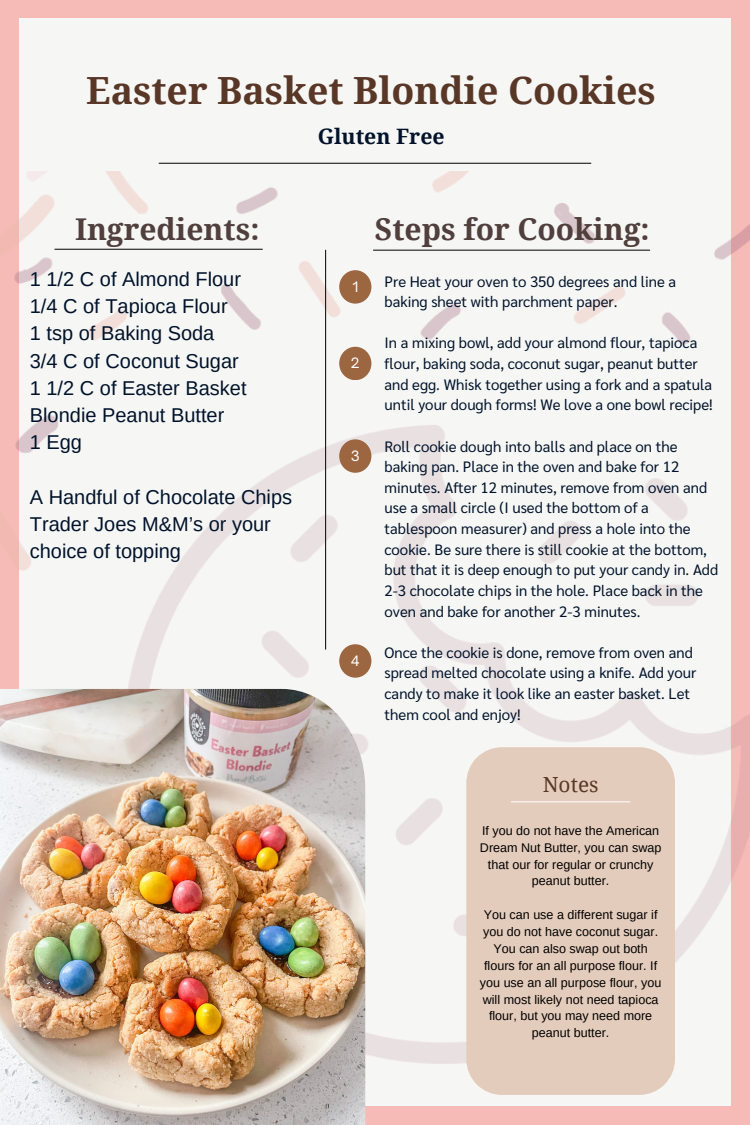
<style>
.page{position:relative;width:750px;height:1125px;background:#f6bbb7}
.page>*{position:absolute;margin:0;border:0;box-sizing:border-box;transform-origin:0 0}
.t1{font:700 37.5px "Droid Serif";color:#593727}
.t2{font:700 30px "Droid Serif";color:#503f3c}
.t3{font:700 21.25px "Droid Serif";color:#00132b}
.t4{font:20.88px "Droid Serif";color:#593727}
.t5{font:20px/27.2px "Arimo";color:#00132b}
.t6{font:15px/20.6px "Sarabun";color:#00132b}
.t7{font:13.75px "Open Sauce One";color:#fff}
.t8{font:12.5px/16.9px "Arimo";color:#000;text-align:center}
</style>
<div class="page">
<div style="left:19px;top:19px;width:712px;height:1087px;background:#f6f6f4"></div>
<img style="left:14px;top:171px;width:736px;height:936px">
<div style="left:339px;top:270px;width:32px;height:34px;background:#9c6641;border-radius:50%"></div>
<div style="left:339px;top:347px;width:32px;height:33px;background:#9c6641;border-radius:50%"></div>
<div style="left:339px;top:439px;width:32px;height:34px;background:#9c6641;border-radius:50%"></div>
<hr style="left:325px;top:250px;width:1px;height:399px;background:#000">
<img style="left:0;top:689px;width:365px;height:436px">
<hr style="left:159px;top:163px;width:432px;height:1px;background:#000">
<hr style="left:55px;top:249px;width:207px;height:1px;background:#000">
<hr style="left:373px;top:250px;width:277px;height:1px;background:#000">
<div style="left:466px;top:747px;width:209px;height:348px;background:#e4ccbc"></div>
<hr style="left:511px;top:801px;width:119px;height:1px;background:#fff">
<div style="left:339px;top:644px;width:32px;height:34px;background:#9c6641;border-radius:50%"></div>
<h4 class="t1" style="left:86px;top:69px;width:571px">Easter Basket Blondie Cookies</h4>
<p class="t3" style="left:318px;top:124px;width:128px">Gluten Free</p>
<p class="t2" style="left:75px;top:212px;width:186px">Ingredients:</p>
<p class="t2" style="left:375px;top:212px;width:276px">Steps for Cooking:</p>
<p class="t6" style="left:385px;top:270px;width:293px">Pre Heat your oven to 350 degrees and line a baking sheet with parchment paper.</p>
<p class="t6" style="left:385px;top:332px;width:330px">In a mixing bowl, add your almond flour, tapioca flour, baking soda, coconut sugar, peanut butter and egg. Whisk together using a fork and a spatula until your dough forms! We love a one bowl recipe!</p>
<p class="t6" style="left:385px;top:435px;width:335px">Roll cookie dough into balls and place on the baking pan. Place in the oven and bake for 12 minutes. After 12 minutes, remove from oven and use a small circle (I used the bottom of a tablespoon measurer) and press a hole into the cookie. Be sure there is still cookie at the bottom, but that it is deep enough to put your candy in. Add 2-3 chocolate chips in the hole. Place back in the oven and bake for another 2-3 minutes.</p>
<h2 class="t6" style="left:385px;top:641px;width:313px">Once the cookie is done, remove from oven and spread melted chocolate using a knife. Add your candy to make it look like an easter basket. Let them cool and enjoy!</h2>
<h5 class="t5" style="left:30px;top:265px;width:218px">1 1/2 C of Almond Flour<br>1/4 C of Tapioca Flour<br>1 tsp of Baking Soda<br>3/4 C of Coconut Sugar<br>1 1/2 C of Easter Basket<br>Blondie Peanut Butter<br>1 Egg</h5>
<h4 class="t5" style="left:30px;top:483px;width:264px">A Handful of Chocolate Chips<br>Trader Joes M&amp;M’s or your choice of topping</h4>
<h1 class="t7" style="left:352px;top:278px;width:7px">1</h1>
<h3 class="t7" style="left:351px;top:355px;width:10px">2</h3>
<p class="t7" style="left:351px;top:447px;width:11px">3</p>
<h4 class="t7" style="left:351px;top:652px;width:10px">4</h4>
<h5 class="t4" style="left:543px;top:773px;width:57px">Notes</h5>
<h5 class="t8" style="left:480px;top:822px;width:183px">If you do not have the American<br>Dream Nut Butter, you can swap that our for regular or crunchy peanut butter.</h5>
<h5 class="t8" style="left:480px;top:906px;width:183px">You can use a different sugar if you do not have coconut sugar.<br>You can also swap out both flours for an all purpose flour. If you use an all purpose flour, you will most likely not need tapioca flour, but you may need more peanut butter.</h5>
</div>
